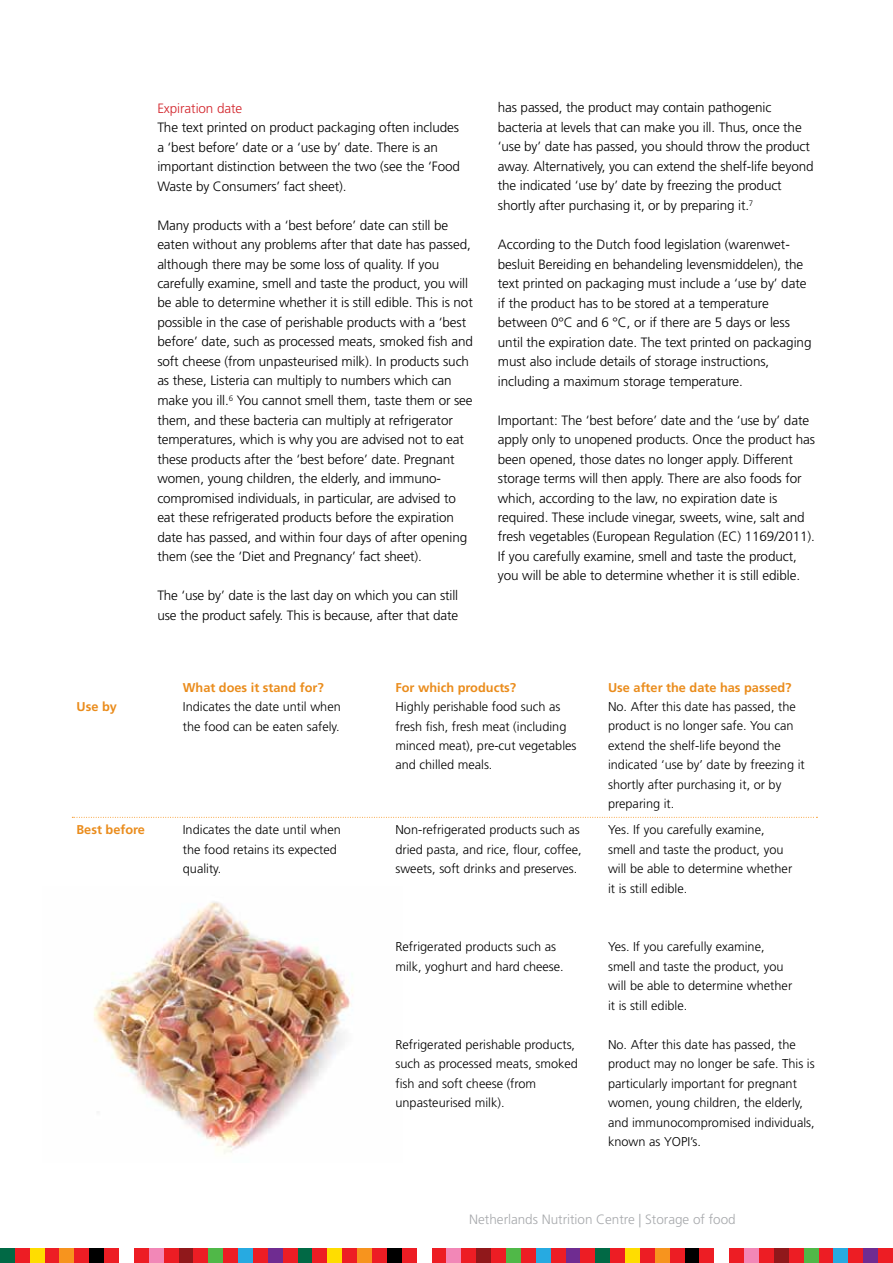
<style>
.page{position:relative;width:893px;height:1263px;background:#fff}
.page>*{position:absolute;margin:0;border:0;box-sizing:border-box;transform-origin:0 0}
.t1{font:300 13.5px/19.5px "Frutiger";letter-spacing:-.005em;color:#000}
.t2{font:300 13.5px "Frutiger";color:#a7a9ac}
.t3{font:300 13.5px "Frutiger";letter-spacing:-.005em;color:#d2232a}
.t4{font:300 12.75px/19.5px "Frutiger";color:#000}
.t5{font:700 12.75px "Frutiger";color:#ea8c1c}
</style>
<div class="page">
<img style="left:94px;top:902px;width:259px;height:252px">
<div style="left:0;top:1248px;width:15px;height:15px;background:#016945"></div>
<div style="left:15px;top:1248px;width:15px;height:15px;background:#ed1d24"></div>
<div style="left:30px;top:1248px;width:15px;height:15px;background:#fd0"></div>
<div style="left:45px;top:1248px;width:15px;height:15px;background:#ed1d24"></div>
<div style="left:60px;top:1248px;width:14px;height:15px;background:#f7941e"></div>
<div style="left:74px;top:1248px;width:15px;height:15px;background:#ed1d24"></div>
<div style="left:89px;top:1248px;width:15px;height:15px;background:#000"></div>
<div style="left:104px;top:1248px;width:15px;height:15px;background:#ed1d24"></div>
<div style="left:134px;top:1248px;width:15px;height:15px;background:#ed1d24"></div>
<div style="left:149px;top:1248px;width:15px;height:15px;background:#f287b7"></div>
<div style="left:164px;top:1248px;width:15px;height:15px;background:#ed1d24"></div>
<div style="left:179px;top:1248px;width:14px;height:15px;background:#90181b"></div>
<div style="left:193px;top:1248px;width:15px;height:15px;background:#ed1d24"></div>
<div style="left:208px;top:1248px;width:15px;height:15px;background:#50b848"></div>
<div style="left:223px;top:1248px;width:15px;height:15px;background:#ed1d24"></div>
<div style="left:238px;top:1248px;width:15px;height:15px;background:#27aae1"></div>
<div style="left:253px;top:1248px;width:15px;height:15px;background:#ed1d24"></div>
<div style="left:268px;top:1248px;width:15px;height:15px;background:#6f2c91"></div>
<div style="left:283px;top:1248px;width:15px;height:15px;background:#ed1d24"></div>
<div style="left:298px;top:1248px;width:15px;height:15px;background:#016945"></div>
<div style="left:313px;top:1248px;width:14px;height:15px;background:#ed1d24"></div>
<div style="left:327px;top:1248px;width:15px;height:15px;background:#fd0"></div>
<div style="left:342px;top:1248px;width:15px;height:15px;background:#ed1d24"></div>
<div style="left:357px;top:1248px;width:15px;height:15px;background:#f7941e"></div>
<div style="left:372px;top:1248px;width:15px;height:15px;background:#ed1d24"></div>
<div style="left:387px;top:1248px;width:15px;height:15px;background:#000"></div>
<div style="left:402px;top:1248px;width:15px;height:15px;background:#ed1d24"></div>
<div style="left:432px;top:1248px;width:14px;height:15px;background:#ed1d24"></div>
<div style="left:446px;top:1248px;width:15px;height:15px;background:#f287b7"></div>
<div style="left:461px;top:1248px;width:15px;height:15px;background:#ed1d24"></div>
<div style="left:476px;top:1248px;width:15px;height:15px;background:#90181b"></div>
<div style="left:491px;top:1248px;width:15px;height:15px;background:#ed1d24"></div>
<div style="left:506px;top:1248px;width:15px;height:15px;background:#50b848"></div>
<div style="left:521px;top:1248px;width:15px;height:15px;background:#ed1d24"></div>
<div style="left:536px;top:1248px;width:15px;height:15px;background:#27aae1"></div>
<div style="left:551px;top:1248px;width:15px;height:15px;background:#ed1d24"></div>
<div style="left:566px;top:1248px;width:14px;height:15px;background:#6f2c91"></div>
<div style="left:580px;top:1248px;width:15px;height:15px;background:#ed1d24"></div>
<div style="left:595px;top:1248px;width:15px;height:15px;background:#016945"></div>
<div style="left:610px;top:1248px;width:15px;height:15px;background:#ed1d24"></div>
<div style="left:625px;top:1248px;width:15px;height:15px;background:#fd0"></div>
<div style="left:640px;top:1248px;width:15px;height:15px;background:#ed1d24"></div>
<div style="left:655px;top:1248px;width:15px;height:15px;background:#f7941e"></div>
<div style="left:670px;top:1248px;width:15px;height:15px;background:#ed1d24"></div>
<div style="left:685px;top:1248px;width:14px;height:15px;background:#000"></div>
<div style="left:699px;top:1248px;width:15px;height:15px;background:#ed1d24"></div>
<div style="left:729px;top:1248px;width:15px;height:15px;background:#ed1d24"></div>
<div style="left:744px;top:1248px;width:15px;height:15px;background:#f287b7"></div>
<div style="left:759px;top:1248px;width:15px;height:15px;background:#ed1d24"></div>
<div style="left:774px;top:1248px;width:15px;height:15px;background:#90181b"></div>
<div style="left:789px;top:1248px;width:15px;height:15px;background:#ed1d24"></div>
<div style="left:804px;top:1248px;width:14px;height:15px;background:#50b848"></div>
<div style="left:818px;top:1248px;width:15px;height:15px;background:#ed1d24"></div>
<div style="left:833px;top:1248px;width:15px;height:15px;background:#27aae1"></div>
<div style="left:848px;top:1248px;width:15px;height:15px;background:#ed1d24"></div>
<div style="left:863px;top:1248px;width:15px;height:15px;background:#6f2c91"></div>
<div style="left:878px;top:1248px;width:15px;height:15px;background:#ed1d24"></div>
<svg style="left:72px;top:817px;width:745px;height:1px"></svg>
<p class="t3" style="left:157px;top:100px;width:86px">Expiration date</p>
<p class="t1" style="left:157px;top:118px;width:304px">The text printed on product packaging often includes a ‘best before’ date or a ‘use by’ date. There is an important distinction between the two (see the ‘Food Waste by Consumers’ fact sheet).</p>
<p class="t1" style="left:157px;top:215px;width:317px">Many products with a ‘best before’ date can still be eaten without any problems after that date has passed, although there may be some loss of quality. If you carefully examine, smell and taste the product, you will be able to determine whether it is still edible. This is not possible in the case of perishable products with a ‘best before’ date, such as processed meats, smoked fish and soft cheese (from unpasteurised milk). In products such as these, Listeria can multiply to numbers which can make you ill.<sup>6</sup> You cannot smell them, taste them or see them, and these bacteria can multiply at refrigerator temperatures, which is why you are advised not to eat these products after the ‘best before’ date. Pregnant women, young children, the elderly, and immuno&shy;compromised individuals, in particular, are advised to eat these refrigerated products before the expiration date has passed, and within four days of after opening them (see the ‘Diet and Pregnancy’ fact sheet).</p>
<p class="t1" style="left:157px;top:586px;width:302px">The ‘use by’ date is the last day on which you can still use the product safely. This is because, after that date</p>
<p class="t1" style="left:498px;top:98px;width:317px">has passed, the product may contain pathogenic bacteria at levels that can make you ill. Thus, once the ‘use by’ date has passed, you should throw the product away. Alternatively, you can extend the shelf-life beyond the indicated ‘use by’ date by freezing the product shortly after purchasing it, or by preparing it.<sup>7</sup></p>
<p class="t1" style="left:498px;top:235px;width:315px">According to the Dutch food legislation (warenwet&shy;besluit Bereiding en behandeling levensmiddelen), the text printed on packaging must include a ‘use by’ date if the product has to be stored at a temperature between 0°C and 6 °C, or if there are 5 days or less until the expiration date. The text printed on packaging must also include details of storage instructions, including a maximum storage temperature.</p>
<p class="t1" style="left:498px;top:410px;width:319px">Important: The ‘best before’ date and the ‘use by’ date apply only to unopened products. Once the product has been opened, those dates no longer apply. Different storage terms will then apply. There are also foods for which, according to the law, no expiration date is required. These include vinegar, sweets, wine, salt and fresh vegetables (European Regulation (EC) 1169/2011).<br>If you carefully examine, smell and taste the product, you will be able to determine whether it is still edible.</p>
<p class="t5" style="left:183px;top:679px;width:142px">What does it stand for?</p>
<p class="t5" style="left:395px;top:679px;width:122px">For which products?</p>
<p class="t5" style="left:608px;top:679px;width:185px">Use after the date has passed?</p>
<p class="t5" style="left:77px;top:699px;width:42px">Use by</p>
<p class="t4" style="left:183px;top:697px;width:159px">Indicates the date until when the food can be eaten safely.</p>
<p class="t4" style="left:395px;top:697px;width:183px">Highly perishable food such as fresh fish, fresh meat (including minced meat), pre-cut vegetables and chilled meals.</p>
<p class="t4" style="left:608px;top:697px;width:198px">No. After this date has passed, the product is no longer safe. You can extend the shelf-life beyond the indicated ‘use by’ date by freezing it shortly after purchasing it, or by preparing it.</p>
<p class="t5" style="left:77px;top:822px;width:70px">Best before</p>
<p class="t4" style="left:183px;top:820px;width:159px">Indicates the date until when the food retains its expected quality.</p>
<p class="t4" style="left:395px;top:820px;width:188px">Non-refrigerated products such as dried pasta, and rice, flour, coffee, sweets, soft drinks and preserves.</p>
<p class="t4" style="left:608px;top:820px;width:186px">Yes. If you carefully examine, smell and taste the product, you will be able to determine whether it is still edible.</p>
<p class="t4" style="left:395px;top:937px;width:170px">Refrigerated products such as milk, yoghurt and hard cheese.</p>
<p class="t4" style="left:395px;top:1035px;width:184px">Refrigerated perishable products, such as processed meats, smoked fish and soft cheese (from unpasteurised milk).</p>
<p class="t4" style="left:608px;top:937px;width:186px">Yes. If you carefully examine, smell and taste the product, you will be able to determine whether it is still edible.</p>
<p class="t4" style="left:608px;top:1035px;width:208px">No. After this date has passed, the product may no longer be safe. This is particularly important for pregnant women, young children, the elderly, and immunocompromised individuals, known as YOPI’s.</p>
<p class="t2" style="left:469px;top:1212px;width:268px">Netherlands Nutrition Centre | Storage of food</p>
</div>
